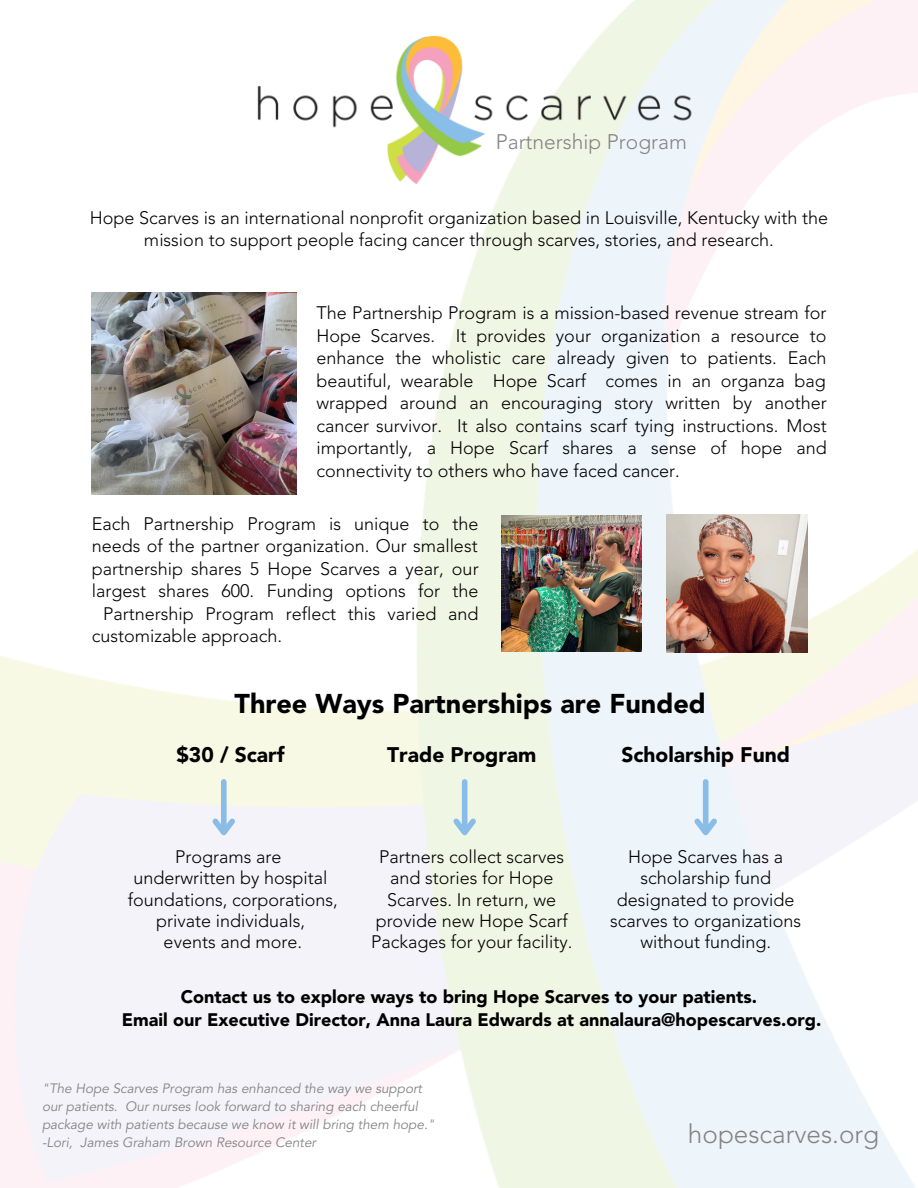
<style>
.page{position:relative;width:918px;height:1188px;background:#fff}
.page>*{position:absolute;margin:0;border:0;box-sizing:border-box;transform-origin:0 0}
.t1{font:900 27px "Avenir LT Std";color:#000}
.t2{font:300 26.1px "Avenir LT Std";color:#848385}
.t3{font:900 21px "Avenir LT Std";color:#000}
.t4{font:300 21px "Avenir LT Std";color:#848385}
.t5{font:300 18px/21.3px "Avenir LT Std";color:#000;text-align:center}
.t6{font:900 18px "Avenir LT Std";color:#000}
.t7{font:italic 13.5px/18px "Avenir LT Std";color:#848385}
</style>
<div class="page">
<img style="left:0;top:0;width:918px;height:1188px">
<img style="left:254px;top:37px;width:449px;height:147px">
<div style="left:221px;top:782px;width:6px;height:49px;background:#89bce6"></div>
<svg style="left:207px;top:813px;width:33px;height:29px"></svg>
<img style="left:502px;top:516px;width:139px;height:136px">
<img style="left:92px;top:293px;width:205px;height:201px">
<div style="left:462px;top:782px;width:5px;height:49px;background:#89bce6"></div>
<svg style="left:448px;top:813px;width:33px;height:29px"></svg>
<div style="left:703px;top:782px;width:6px;height:49px;background:#89bce6"></div>
<svg style="left:689px;top:813px;width:33px;height:29px"></svg>
<img style="left:667px;top:514px;width:141px;height:139px">
<p class="t4" style="left:496px;top:133px;width:193px">Partnership Program</p>
<p class="t5" style="left:90px;top:208px;width:740px;line-height:22.5px">Hope Scarves is an international nonprofit organization based in Louisville, Kentucky with the mission to support people facing cancer through scarves, stories, and research.</p>
<p class="t5" style="left:317px;top:304px;width:512px;line-height:22.5px;text-align:justify">The Partnership Program is a mission-based revenue stream for Hope Scarves. It provides your organization a resource to enhance the wholistic care already given to patients. Each beautiful, wearable Hope Scarf comes in an organza bag wrapped around an encouraging story written by another cancer survivor. It also contains scarf tying instructions. Most importantly, a Hope Scarf shares a sense of hope and connectivity to others who have faced cancer.</p>
<p class="t5" style="left:92px;top:514px;width:388px">Each Partnership Program is unique to the</p>
<p class="t5" style="left:92px;top:537px;width:387px">needs of the partner organization. Our smallest</p>
<p class="t5" style="left:92px;top:559px;width:388px">partnership shares 5 Hope Scarves a year, our</p>
<p class="t5" style="left:92px;top:582px;width:388px">largest shares 600. Funding options for the</p>
<p class="t5" style="left:103px;top:604px;width:377px">Partnership Program reflect this varied and</p>
<p class="t5" style="left:92px;top:627px;width:192px">customizable approach.</p>
<p class="t1" style="left:235px;top:693px;width:473px">Three Ways Partnerships are Funded</p>
<p class="t3" style="left:177px;top:746px;width:109px">$30 / Scarf</p>
<p class="t3" style="left:387px;top:746px;width:151px">Trade Program</p>
<p class="t3" style="left:621px;top:746px;width:170px">Scholarship Fund</p>
<p class="t5" style="left:175px;top:848px;width:108px">Programs are</p>
<p class="t5" style="left:134px;top:869px;width:196px">underwritten by hospital</p>
<p class="t5" style="left:128px;top:890px;width:212px">foundations, corporations, private individuals,</p>
<p class="t5" style="left:164px;top:933px;width:140px">events and more.</p>
<p class="t5" style="left:371px;top:848px;width:203px">Partners collect scarves and stories for Hope<br>Scarves. In return, we provide new Hope Scarf<br>Packages for your facility.</p>
<p class="t5" style="left:610px;top:848px;width:192px">Hope Scarves has a scholarship fund designated to provide scarves to organizations without funding.</p>
<p class="t6" style="left:181px;top:990px;width:578px">Contact us to explore ways to bring Hope Scarves to your patients.</p>
<p class="t6" style="left:122px;top:1012px;width:701px">Email our Executive Director, Anna Laura Edwards at annalaura@hopescarves.org.</p>
<p class="t7" style="left:42px;top:1081px;width:394px">"The Hope Scarves Program has enhanced the way we support our patients. Our nurses look forward to sharing each cheerful package with patients because we know it will bring them hope."</p>
<p class="t7" style="left:42px;top:1135px;width:276px">-Lori, James Graham Brown Resource Center</p>
<p class="t2" style="left:688px;top:1124px;width:193px">hopescarves.org</p>
</div>
